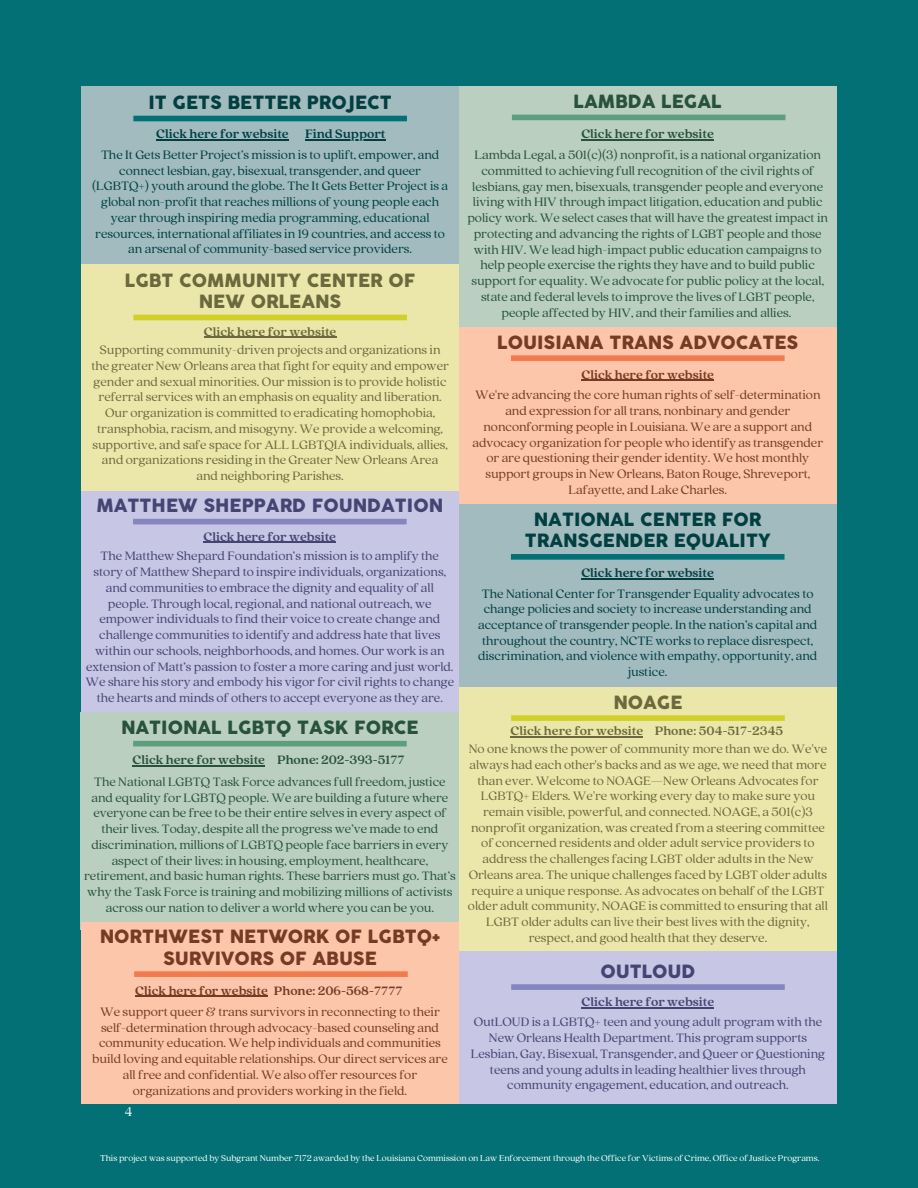
<style>
.page{position:relative;width:918px;height:1188px;background:#027074}
.page>*{position:absolute;margin:0;border:0;box-sizing:border-box;transform-origin:0 0}
.t1{font:18px/21.3px "Cocogoose Pro";color:#753b25;text-align:center}
.t2{font:18px/21.3px "Cocogoose Pro";color:#023f41;text-align:center}
.t3{font:18px/21.3px "Cocogoose Pro";color:#6c693e;text-align:center}
.t4{font:18px "Cocogoose Pro";color:#28523c}
.t5{font:18px "Cocogoose Pro";color:#454574}
.t6{font:13.95px "Quincy CF";color:#fff}
.t7{font:13.5px/15.8px "Quincy CF";color:#6c693e;text-align:center}
.t8{font:13.5px/15.8px "Quincy CF";color:#28523c;text-align:center}
.t9{font:13.5px/15.8px "Quincy CF";color:#454574;text-align:center}
.t10{font:13.5px/15.8px "Quincy CF";color:#023f41;text-align:center}
.t11{font:13.5px/15.8px "Quincy CF";color:#753b25;text-align:center}
.t12{font:700 13.5px "Quincy CF";color:#6c693e}
.t13{font:700 13.5px "Quincy CF";color:#753b25}
.t14{font:700 13.5px "Quincy CF";color:#28523c}
.t15{font:700 13.5px "Quincy CF";color:#023f41}
.t16{font:700 13.5px "Quincy CF";color:#454574}
.t17{font:9.45px "Quincy CF";color:#fff}
</style>
<div class="page">
<div style="left:81px;top:86px;width:385px;height:191px;background:#a1bbbf"></div>
<div style="left:81px;top:265px;width:389px;height:238px;background:#ebe7ab"></div>
<div style="left:459px;top:86px;width:378px;height:250px;background:#bacfc0"></div>
<div style="left:81px;top:491px;width:389px;height:237px;background:#c7c6e4"></div>
<div style="left:459px;top:327px;width:378px;height:183px;background:#fcc6ab"></div>
<div style="left:81px;top:712px;width:393px;height:218px;background:#bacfc0"></div>
<div style="left:459px;top:504px;width:377px;height:201px;background:#a1bbbf"></div>
<div style="left:133px;top:315px;width:274px;height:5px;background:#d1d029"></div>
<hr style="left:204px;top:337px;width:132px;height:1px;background:#6c693e">
<div style="left:511px;top:554px;width:274px;height:6px;background:#027074"></div>
<hr style="left:581px;top:578px;width:133px;height:1px;background:#023f41">
<div style="left:511px;top:355px;width:274px;height:6px;background:#f47a4d"></div>
<hr style="left:581px;top:380px;width:133px;height:1px;background:#753b25">
<div style="left:81px;top:923px;width:393px;height:181px;background:#fcc6ab"></div>
<div style="left:133px;top:741px;width:274px;height:5px;background:#5d9e7c"></div>
<hr style="left:132px;top:766px;width:133px;height:1px;background:#28523c">
<div style="left:459px;top:688px;width:378px;height:277px;background:#ebe7ab"></div>
<div style="left:133px;top:519px;width:274px;height:5px;background:#8585c0"></div>
<hr style="left:203px;top:542px;width:133px;height:1px;background:#454574">
<div style="left:511px;top:715px;width:274px;height:6px;background:#d1d029"></div>
<hr style="left:511px;top:736px;width:132px;height:2px;background:#6c693e">
<div style="left:459px;top:952px;width:378px;height:152px;background:#c7c6e4"></div>
<div style="left:511px;top:984px;width:274px;height:6px;background:#8585c0"></div>
<hr style="left:582px;top:1008px;width:132px;height:1px;background:#454574">
<div style="left:134px;top:971px;width:274px;height:6px;background:#f47a4d"></div>
<hr style="left:135px;top:996px;width:133px;height:1px;background:#753b25">
<div style="left:512px;top:115px;width:273px;height:5px;background:#5d9e7c"></div>
<hr style="left:581px;top:139px;width:133px;height:1px;background:#28523c">
<div style="left:133px;top:116px;width:274px;height:5px;background:#027074"></div>
<hr style="left:156px;top:140px;width:133px;height:1px;background:#023f41">
<hr style="left:305px;top:140px;width:80px;height:1px;background:#023f41">
<p class="t2" style="left:148px;top:93px;width:245px">IT GETS BETTER PROJECT</p>
<p class="t10" style="left:92px;top:146px;width:358px">The It Gets Better Project’s mission is to uplift, empower, and connect lesbian, gay, bisexual, transgender, and queer (LGBTQ+) youth around the globe. The It Gets Better Project is a global non-profit that reaches millions of young people each year through inspiring media programming, educational resources, international affiliates in 19 countries, and access to an arsenal of community-based service providers.</p>
<p class="t15" style="left:156px;top:125px;width:134px">Click here for website</p>
<p class="t15" style="left:305px;top:125px;width:82px">Find Support</p>
<p class="t3" style="left:125px;top:270px;width:292px">LGBT COMMUNITY CENTER OF<br>NEW ORLEANS</p>
<p class="t7" style="left:91px;top:341px;width:359px">Supporting community-driven projects and organizations in the greater New Orleans area that fight for equity and empower gender and sexual minorities. Our mission is to provide holistic referral services with an emphasis on equality and liberation.<br>Our organization is committed to eradicating homophobia, transphobia, racism, and misogyny. We provide a welcoming, supportive, and safe space for ALL LGBTQIA individuals, allies, and organizations residing in the Greater New Orleans Area and neighboring Parishes.</p>
<p class="t12" style="left:204px;top:323px;width:134px">Click here for website</p>
<p class="t5" style="left:97px;top:497px;width:348px">MATTHEW SHEPPARD FOUNDATION</p>
<p class="t16" style="left:203px;top:528px;width:134px">Click here for website</p>
<p class="t9" style="left:85px;top:548px;width:370px">The Matthew Shepard Foundation’s mission is to amplify the story of Matthew Shepard to inspire individuals, organizations, and communities to embrace the dignity and equality of all people. Through local, regional, and national outreach, we empower individuals to find their voice to create change and challenge communities to identify and address hate that lives within our schools, neighborhoods, and homes. Our work is an extension of Matt’s passion to foster a more caring and just world.<br>We share his story and embody his vigor for civil rights to change the hearts and minds of others to accept everyone as they are.</p>
<p class="t4" style="left:121px;top:719px;width:299px">NATIONAL LGBTQ TASK FORCE</p>
<p class="t8" style="left:84px;top:773px;width:373px">The National LGBTQ Task Force advances full freedom, justice and equality for LGBTQ people. We are building a future where everyone can be free to be their entire selves in every aspect of their lives. Today, despite all the progress we’ve made to end discrimination, millions of LGBTQ people face barriers in every aspect of their lives: in housing, employment, healthcare, retirement, and basic human rights. These barriers must go. That’s why the Task Force is training and mobilizing millions of activists across our nation to deliver a world where you can be you.</p>
<p class="t14" style="left:132px;top:751px;width:134px">Click here for website</p>
<p class="t14" style="left:277px;top:751px;width:129px">Phone: 202-393-5177</p>
<p class="t1" style="left:100px;top:927px;width:342px">NORTHWEST NETWORK OF LGBTQ+<br>SURVIVORS OF ABUSE</p>
<p class="t13" style="left:135px;top:982px;width:269px">Click here for website Phone: 206-568-7777</p>
<p class="t11" style="left:92px;top:1003px;width:357px">We support queer &amp; trans survivors in reconnecting to their self-determination through advocacy-based counseling and community education. We help individuals and communities build loving and equitable relationships. Our direct services are all free and confidential. We also offer resources for organizations and providers working in the field.</p>
<p class="t6" style="left:125px;top:1103px;width:9px">4</p>
<p class="t4" style="left:574px;top:93px;width:150px">LAMBDA LEGAL</p>
<p class="t14" style="left:581px;top:125px;width:134px">Click here for website</p>
<p class="t8" style="left:467px;top:146px;width:362px">Lambda Legal, a 501(c)(3) nonprofit, is a national organization committed to achieving full recognition of the civil rights of lesbians, gay men, bisexuals, transgender people and everyone living with HIV through impact litigation, education and public policy work. We select cases that will have the greatest impact in protecting and advancing the rights of LGBT people and those with HIV. We lead high-impact public education campaigns to help people exercise the rights they have and to build public support for equality. We advocate for public policy at the local, state and federal levels to improve the lives of LGBT people, people affected by HIV, and their families and allies.</p>
<p class="t1" style="left:497px;top:332px;width:303px">LOUISIANA TRANS ADVOCATES</p>
<p class="t13" style="left:581px;top:365px;width:134px">Click here for website</p>
<p class="t11" style="left:472px;top:387px;width:352px">We're advancing the core human rights of self-determination and expression for all trans, nonbinary and gender nonconforming people in Louisiana. We are a support and advocacy organization for people who identify as transgender or are questioning their gender identity. We host monthly support groups in New Orleans, Baton Rouge, Shreveport, Lafayette, and Lake Charles.</p>
<p class="t2" style="left:525px;top:510px;width:247px">NATIONAL CENTER FOR<br>TRANSGENDER EQUALITY</p>
<p class="t15" style="left:581px;top:564px;width:134px">Click here for website</p>
<p class="t10" style="left:478px;top:585px;width:341px">The National Center for Transgender Equality advocates to change policies and society to increase understanding and acceptance of transgender people. In the nation’s capital and throughout the country, NCTE works to replace disrespect, discrimination, and violence with empathy, opportunity, and justice.</p>
<p class="t3" style="left:613px;top:692px;width:71px">NOAGE</p>
<p class="t7" style="left:468px;top:740px;width:362px">No one knows the power of community more than we do. We've always had each other's backs and as we age, we need that more than ever. Welcome to NOAGE—New Orleans Advocates for LGBTQ+ Elders. We're working every day to make sure you remain visible, powerful, and connected. NOAGE, a 501(c)3 nonprofit organization, was created from a steering committee of concerned residents and older adult service providers to address the challenges facing LGBT older adults in the New Orleans area. The unique challenges faced by LGBT older adults require a unique response. As advocates on behalf of the LGBT older adult community, NOAGE is committed to ensuring that all LGBT older adults can live their best lives with the dignity, respect, and good health that they deserve.</p>
<p class="t12" style="left:511px;top:722px;width:134px">Click here for website</p>
<p class="t12" style="left:655px;top:722px;width:130px">Phone: 504-517-2345</p>
<p class="t5" style="left:600px;top:963px;width:97px">OUTLOUD</p>
<p class="t9" style="left:471px;top:1014px;width:356px">OutLOUD is a LGBTQ+ teen and young adult program with the New Orleans Health Department. This program supports Lesbian, Gay, Bisexual, Transgender, and Queer or Questioning teens and young adults in leading healthier lives through community engagement, education, and outreach.</p>
<p class="t16" style="left:582px;top:993px;width:134px">Click here for website</p>
<p class="t17" style="left:100px;top:1152px;width:721px">This project was supported by Subgrant Number 7172 awarded by the Louisiana Commission on Law Enforcement through the Office for Victims of Crime, Office of Justice Programs.</p>
</div>
